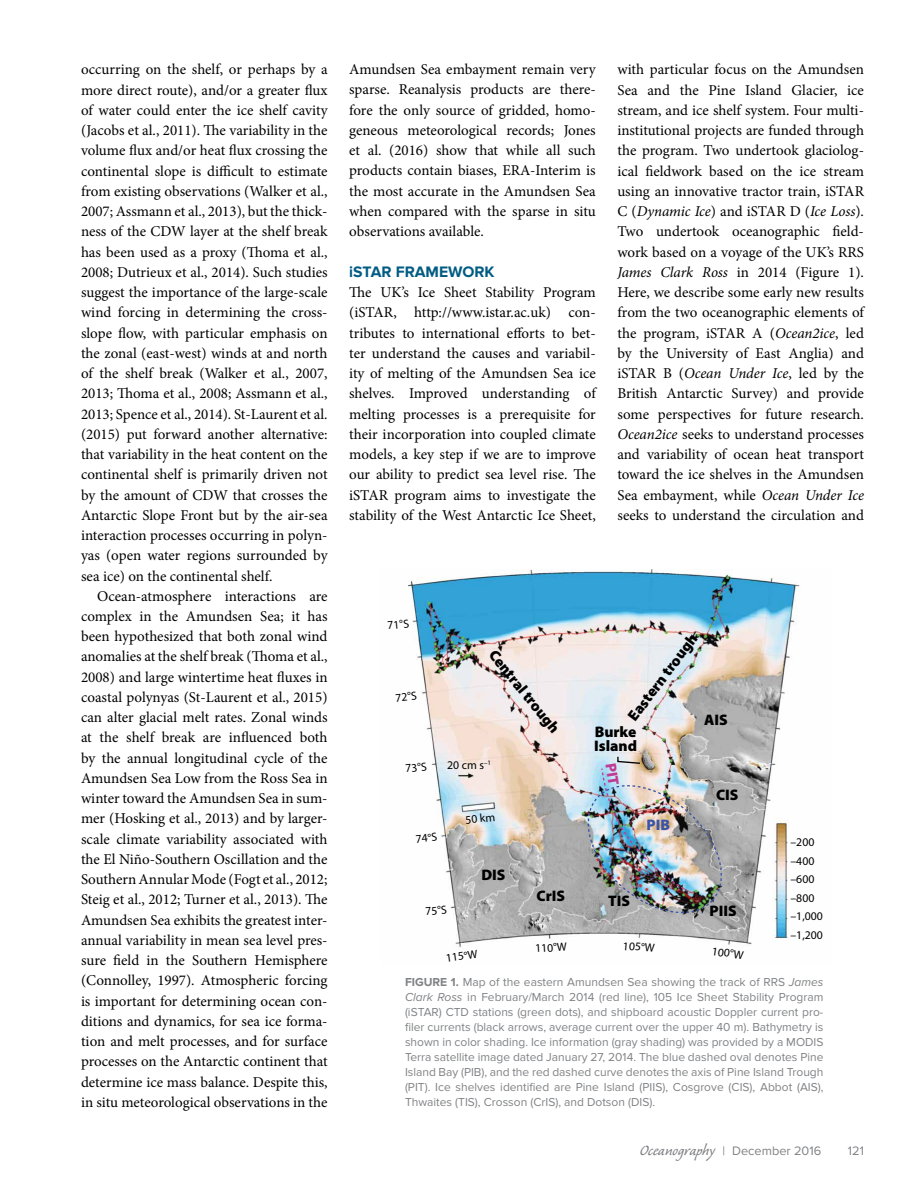
<style>
.page{position:relative;width:918px;height:1188px;background:#fff}
.page>*{position:absolute;margin:0;border:0;box-sizing:border-box;transform-origin:0 0}
.t1{font:700 15.75px "Proxima Nova";color:#005c83}
.t2{font:900 15.3px/13.4px "Myriad Pro";color:#000}
.t3{font:900 15.3px "Myriad Pro";color:#3b55a6}
.t4{font:15px/20.2px "Minion Pro";color:#000;text-align:justify}
.t5{font:12.75px "Proxima Nova";color:#808285}
.t6{font:12px/15px "Proxima Nova";color:#808285;text-align:justify}
.t7{font:11.7px/18.6px "Myriad Pro";color:#000}
.s1{font-style:italic}
.s2{font-weight:700}
.s3{font-family:"Caliban";font-size:18.75px}
</style>
<div class="page">
<img style="left:408px;top:570px;width:392px;height:377px">
<img style="left:579px;top:755px;width:152px;height:166px">
<p class="t4" style="left:81px;top:59px;width:248px">occurring on the shelf, or perhaps by a more direct route), and/or a greater flux of water could enter the ice shelf cavity (Jacobs et al., 2011). The variability in the volume flux and/or heat flux crossing the continental slope is difficult to estimate from existing observations (Walker et al., 2007; Assmann et al., 2013), but the thick&shy;ness of the CDW layer at the shelf break has been used as a proxy (Thoma et al., 2008; Dutrieux et al., 2014). Such studies suggest the importance of the large-scale wind forcing in determining the cross&shy;slope flow, with particular emphasis on the zonal (east-west) winds at and north of the shelf break (Walker et al., 2007, 2013; Thoma et al., 2008; Assmann et al., 2013; Spence et al., 2014). St-Laurent et al. (2015) put forward another alternative: that variability in the heat content on the continental shelf is primarily driven not by the amount of CDW that crosses the Antarctic Slope Front but by the air-sea interaction processes occurring in polyn&shy;yas (open water regions surrounded by sea ice) on the continental shelf.</p>
<p class="t4" style="left:81px;top:586px;width:248px;text-indent:16px">Ocean-atmosphere interactions are complex in the Amundsen Sea; it has been hypothesized that both zonal wind anomalies at the shelf break (Thoma et al., 2008) and large wintertime heat fluxes in coastal polynyas (St-Laurent et al., 2015) can alter glacial melt rates. Zonal winds at the shelf break are influenced both by the annual longitudinal cycle of the Amundsen Sea Low from the Ross Sea in winter toward the Amundsen Sea in sum&shy;mer (Hosking et al., 2013) and by larger&shy;scale climate variability associated with the El Niño-Southern Oscillation and the Southern Annular Mode (Fogt et al., 2012; Steig et al., 2012; Turner et al., 2013). The Amundsen Sea exhibits the greatest inter&shy;annual variability in mean sea level pres&shy;sure field in the Southern Hemisphere (Connolley, 1997). Atmospheric forcing is important for determining ocean con&shy;ditions and dynamics, for sea ice forma&shy;tion and melt processes, and for surface processes on the Antarctic continent that determine ice mass balance. Despite this, in situ meteorological observations in the</p>
<p class="t4" style="left:349px;top:59px;width:248px">Amundsen Sea embayment remain very sparse. Reanalysis products are there&shy;fore the only source of gridded, homo&shy;geneous meteorological records; Jones et al. (2016) show that while all such products contain biases, ERA-Interim is the most accurate in the Amundsen Sea when compared with the sparse in situ observations available.</p>
<p class="t1" style="left:349px;top:262px;width:147px">iSTAR FRAMEWORK</p>
<p class="t4" style="left:349px;top:282px;width:248px">The UK’s Ice Sheet Stability Program (iSTAR, http://www.istar.ac.uk) con&shy;tributes to international efforts to bet&shy;ter understand the causes and variabil&shy;ity of melting of the Amundsen Sea ice shelves. Improved understanding of melting processes is a prerequisite for their incorporation into coupled climate models, a key step if we are to improve our ability to predict sea level rise. The iSTAR program aims to investigate the stability of the West Antarctic Ice Sheet,</p>
<p class="t4" style="left:617px;top:59px;width:248px">with particular focus on the Amundsen Sea and the Pine Island Glacier, ice stream, and ice shelf system. Four multi&shy;institutional projects are funded through the program. Two undertook glaciolog&shy;ical fieldwork based on the ice stream using an innovative tractor train, iSTAR C (<span class="s1">Dynamic Ice</span>) and iSTAR D (<span class="s1">Ice Loss</span>).<br>Two undertook oceanographic field&shy;work based on a voyage of the UK’s RRS <span class="s1">James Clark Ross</span> in 2014 (Figure 1).<br>Here, we describe some early new results from the two oceanographic elements of the program, iSTAR A (<span class="s1">Ocean2ice</span>, led by the University of East Anglia) and iSTAR B (<span class="s1">Ocean Under Ice</span>, led by the British Antarctic Survey) and provide some perspectives for future research.<br><span class="s1">Ocean2ice</span> seeks to understand processes and variability of ocean heat transport toward the ice shelves in the Amundsen Sea embayment, while <span class="s1">Ocean Under Ice </span>seeks to understand the circulation and</p>
<p class="t7" style="left:387px;top:616px;width:23px;rotate:-6deg">71°S</p>
<p class="t7" style="left:394px;top:688px;width:23px;rotate:-6deg">72°S</p>
<p class="t7" style="left:404px;top:759px;width:23px;rotate:-6deg">73°S</p>
<p class="t2" style="left:498px;top:647px;width:104px;rotate:51deg">Central trough</p>
<p class="t7" style="left:447px;top:756px;width:45px">20 cm s<sup>–1</sup></p>
<p class="t7" style="left:415px;top:830px;width:23px;rotate:-6deg">74°S</p>
<p class="t7" style="left:464px;top:810px;width:32px;rotate:-6deg">50 km</p>
<p class="t2" style="left:481px;top:868px;width:26px">DIS</p>
<p class="t2" style="left:537px;top:888px;width:30px">CrIS</p>
<p class="t7" style="left:425px;top:902px;width:23px;rotate:-6deg">75°S</p>
<p class="t2" style="left:625px;top:715px;width:106px;rotate:-53deg">Eastern trough</p>
<p class="t2" style="left:704px;top:712px;width:25px">AIS</p>
<p class="t2" style="left:594px;top:725px;width:44px">Burke<br>Island</p>
<p class="t3" style="left:647px;top:815px;width:25px">PIB</p>
<p class="t2" style="left:608px;top:893px;width:23px">TIS</p>
<p class="t2" style="left:716px;top:788px;width:24px">CIS</p>
<p class="t2" style="left:710px;top:903px;width:29px">PIIS</p>
<p class="t7" style="left:445px;top:949px;width:33px;rotate:-8deg">115°W</p>
<p class="t7" style="left:535px;top:939px;width:33px;rotate:-4deg">110°W</p>
<p class="t7" style="left:624px;top:936px;width:33px;rotate:4deg">105°W</p>
<p class="t7" style="left:713px;top:942px;width:33px;rotate:8deg">100°W</p>
<p class="t7" style="left:790px;top:833px;width:34px">–200 –400 –600 –800 –1,000 –1,200</p>
<p class="t6" style="left:405px;top:975px;width:420px"><span class="s2">FIGURE 1.</span> Map of the eastern Amundsen Sea showing the track of RRS <span class="s1">James Clark Ross</span> in February/March 2014 (red line), 105 Ice Sheet Stability Program (iSTAR) CTD stations (green dots), and shipboard acoustic Doppler current pro&shy;filer currents (black arrows, average current over the upper 40 m). Bathymetry is shown in color shading. Ice information (gray shading) was provided by a MODIS Terra satellite image dated January 27, 2014. The blue dashed oval denotes Pine Island Bay (PIB), and the red dashed curve denotes the axis of Pine Island Trough (PIT). Ice shelves identified are Pine Island (PIIS), Cosgrove (CIS), Abbot (AIS), Thwaites (TIS), Crosson (CrIS), and Dotson (DIS).</p>
<p class="t5" style="left:640px;top:1143px;width:183px"><span class="s3">Oceanography</span> | December 2016</p>
<p class="t5" style="left:848px;top:1143px;width:18px">121</p>
</div>
